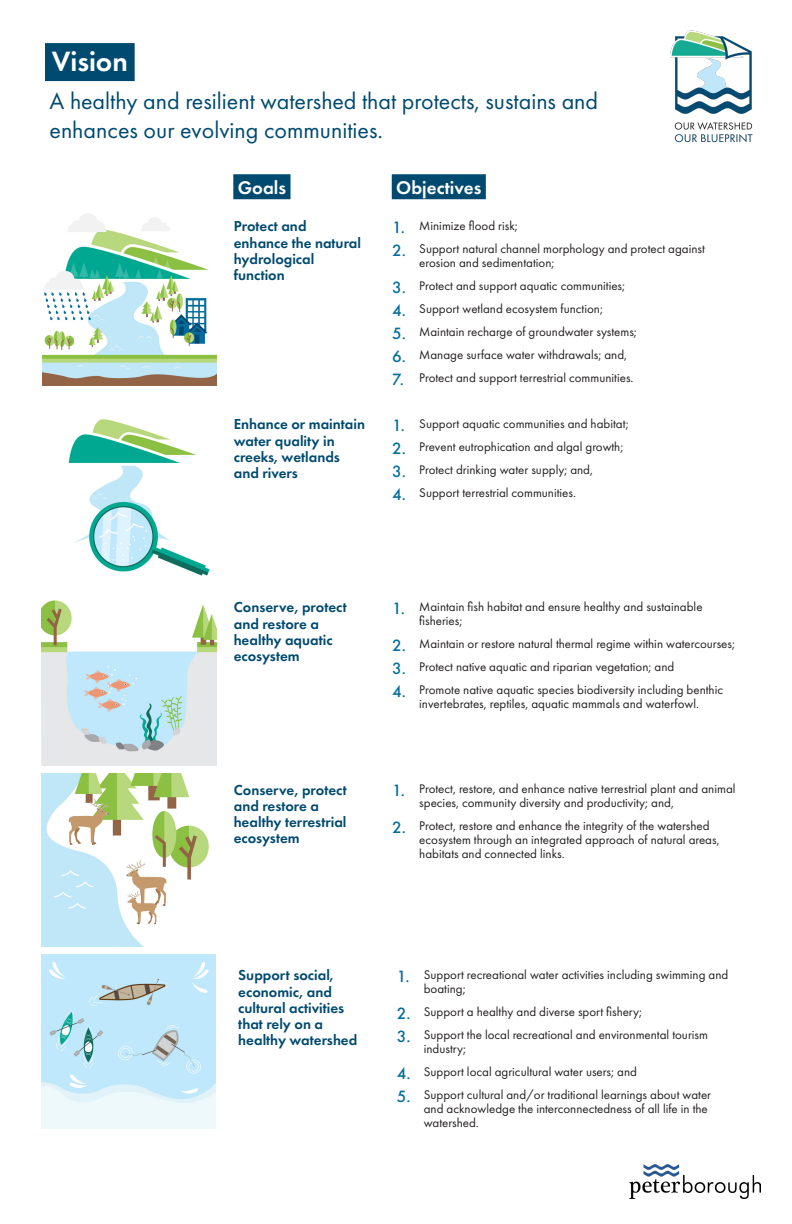
<style>
.page{position:relative;width:792px;height:1224px;background:#fff}
.page>*{position:absolute;margin:0;border:0;box-sizing:border-box;transform-origin:0 0}
.t1{font:600 29px "Futura PT";color:#fff}
.t2{font:24px/29.1px "Futura PT";color:#004a70}
.Heading_2{font:600 19px "Futura PT";color:#fff}
.t3{font:600 15px/16.2px "Futura PT";color:#004a70}
.t4{font:13px/14px "Futura PT";color:#231f20}
.s1{font-weight:500;font-size:17px;color:#056e9c}
</style>
<div class="page">
<div style="left:45px;top:43px;width:90px;height:38px;background:#004a70"></div>
<img style="left:670px;top:30px;width:83px;height:113px">
<div style="left:233px;top:174px;width:58px;height:25px;background:#004a70"></div>
<div style="left:392px;top:174px;width:94px;height:25px;background:#004a70"></div>
<img style="left:42px;top:214px;width:174px;height:171px">
<img style="left:68px;top:419px;width:142px;height:157px">
<img style="left:42px;top:600px;width:174px;height:166px">
<img style="left:42px;top:774px;width:167px;height:173px">
<img style="left:42px;top:955px;width:173px;height:173px">
<img style="left:629px;top:1165px;width:131px;height:34px">
<h1 class="t1" style="left:52px;top:43px;width:78px">Vision</h1>
<p class="t2" style="left:50px;top:86px;width:550px">A healthy and resilient watershed that protects, sustains and enhances our evolving communities.</p>
<h2 class="Heading_2" style="left:238px;top:176px;width:50px">Goals</h2>
<h2 class="Heading_2" style="left:396px;top:176px;width:87px">Objectives</h2>
<p class="t3" style="left:234px;top:218px;width:129px">Protect and enhance the natural hydrological function</p>
<p class="t4" style="left:392px;top:219px;width:127px"><span class="s1">1.</span> Minimize flood risk;</p>
<p class="t4" style="left:419px;top:242px;width:287px;text-indent:-27px"><span class="s1">2.</span> Support natural channel morphology and protect against erosion and sedimentation;</p>
<p class="t4" style="left:392px;top:279px;width:234px"><span class="s1">3.</span> Protect and support aquatic communities;</p>
<p class="t4" style="left:392px;top:302px;width:212px"><span class="s1">4.</span> Support wetland ecosystem function;</p>
<p class="t4" style="left:392px;top:325px;width:246px"><span class="s1">5.</span> Maintain recharge of groundwater systems;</p>
<p class="t4" style="left:392px;top:348px;width:236px"><span class="s1">6.</span> Manage surface water withdrawals; and,</p>
<p class="t4" style="left:392px;top:371px;width:243px"><span class="s1">7.</span> Protect and support terrestrial communities.</p>
<p class="t3" style="left:234px;top:416px;width:133px">Enhance or maintain water quality in creeks, wetlands and rivers</p>
<p class="t4" style="left:392px;top:417px;width:238px"><span class="s1">1.</span> Support aquatic communities and habitat;</p>
<p class="t4" style="left:392px;top:440px;width:233px"><span class="s1">2.</span> Prevent eutrophication and algal growth;</p>
<p class="t4" style="left:392px;top:463px;width:202px"><span class="s1">3.</span> Protect drinking water supply; and,</p>
<p class="t4" style="left:392px;top:486px;width:185px"><span class="s1">4.</span> Support terrestrial communities.</p>
<p class="t3" style="left:234px;top:599px;width:114px">Conserve, protect and restore a healthy aquatic ecosystem</p>
<p class="t4" style="left:419px;top:599px;width:285px;text-indent:-27px"><span class="s1">1.</span> Maintain fish habitat and ensure healthy and sustainable fisheries;</p>
<p class="t4" style="left:392px;top:636px;width:344px"><span class="s1">2.</span> Maintain or restore natural thermal regime within watercourses;</p>
<p class="t4" style="left:392px;top:659px;width:284px"><span class="s1">3.</span> Protect native aquatic and riparian vegetation; and</p>
<p class="t4" style="left:392px;top:683px;width:332px;text-align:center"><span class="s1">4.</span> Promote native aquatic species biodiversity including benthic invertebrates, reptiles, aquatic mammals and waterfowl.</p>
<p class="t3" style="left:234px;top:781px;width:114px">Conserve, protect and restore a healthy terrestrial ecosystem</p>
<p class="t4" style="left:419px;top:782px;width:318px;text-indent:-27px"><span class="s1">1.</span> Protect, restore, and enhance native terrestrial plant and animal species, community diversity and productivity; and,</p>
<p class="t4" style="left:419px;top:819px;width:302px;text-indent:-27px"><span class="s1">2.</span> Protect, restore and enhance the integrity of the watershed ecosystem through an integrated approach of natural areas, habitats and connected links.</p>
<p class="t3" style="left:238px;top:967px;width:120px">Support social, economic, and cultural activities that rely on a healthy watershed</p>
<p class="t4" style="left:424px;top:967px;width:306px;text-indent:-27px"><span class="s1">1.</span> Support recreational water activities including swimming and boating;</p>
<p class="t4" style="left:397px;top:1005px;width:247px"><span class="s1">2.</span> Support a healthy and diverse sport fishery;</p>
<p class="t4" style="left:424px;top:1028px;width:286px;text-indent:-27px"><span class="s1">3.</span> Support the local recreational and environmental tourism industry;</p>
<p class="t4" style="left:397px;top:1065px;width:242px"><span class="s1">4.</span> Support local agricultural water users; and</p>
<p class="t4" style="left:424px;top:1088px;width:289px;text-indent:-27px"><span class="s1">5.</span> Support cultural and/or traditional learnings about water and acknowledge the interconnectedness of all life in the watershed.</p>
</div>
